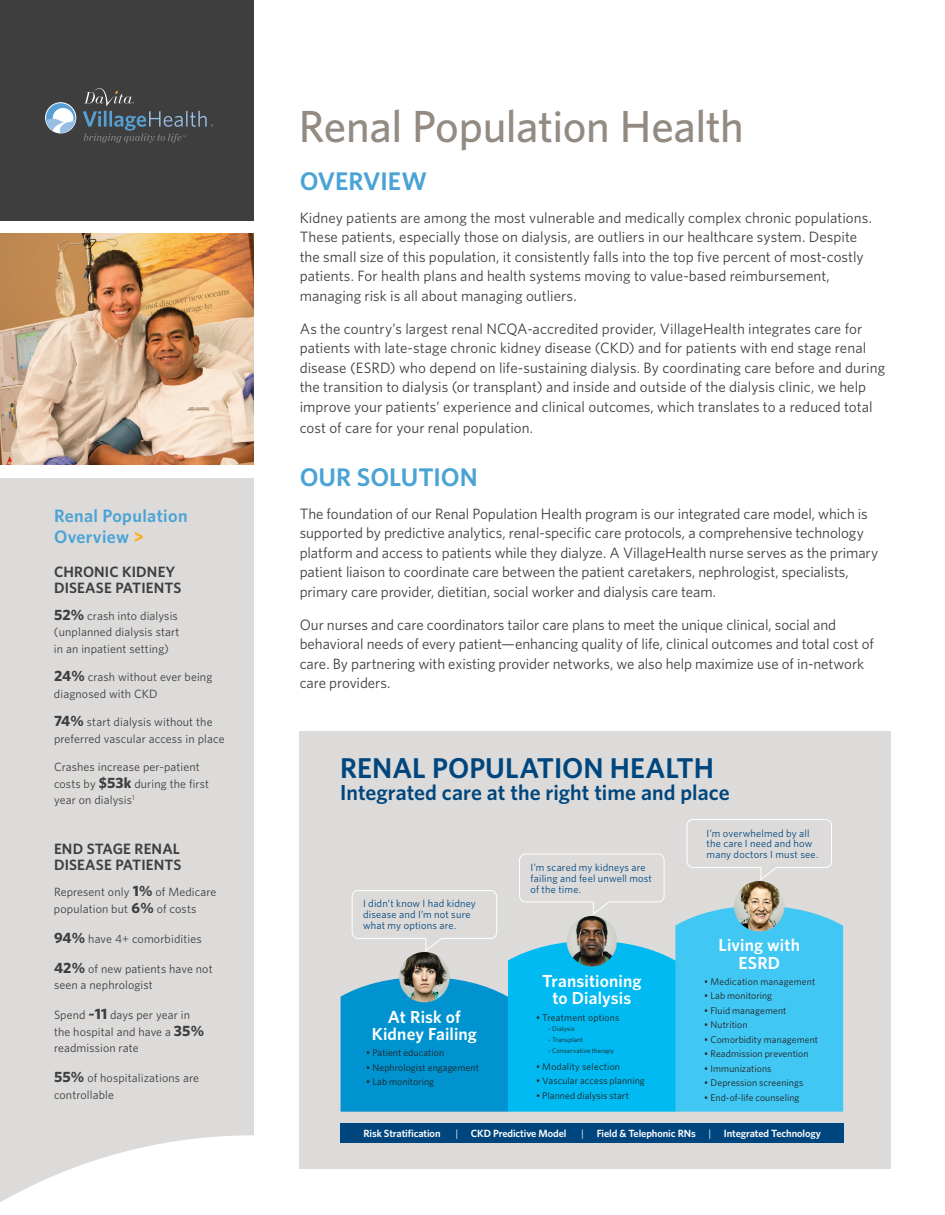
<style>
.page{position:relative;width:945px;height:1215px;background:#fff}
.page>*{position:absolute;margin:0;border:0;box-sizing:border-box;transform-origin:0 0}
.t1{font:500 45px "Whitney";letter-spacing:-.01em;color:#938b82}
.t2{font:600 28.65px "Whitney";color:#00467e}
.t3{font:600 25.5px "Whitney";color:#4aa3d5}
.t4{font:600 21.75px "Whitney";color:#00467e}
.t5{font:600 18px/21.6px "Whitney";letter-spacing:.02em;color:#4aa3d5}
.t6{font:600 17.4px/17.4px "Whitney";letter-spacing:.005em;color:#fff;text-align:center}
.t7{font:15px/19.5px "Whitney";color:#3e3e3f}
.t8{font:600 15px/16.5px "Whitney";letter-spacing:.01em;color:#3e3e3f}
.t9{font:600 14.25px "Whitney";letter-spacing:-.01em;color:#fff}
.t10{font:12px/16.5px "Whitney";letter-spacing:.01em;color:#3e3e3f}
.t11{font:10.5px/10.8px "Whitney";letter-spacing:.02em;color:#00467e}
.t12{font:600 10.5px "Whitney";letter-spacing:-.01em;color:#fff}
.t13{font:9.75px "Whitney";letter-spacing:.01em;color:#231f20}
.t14{font:6.75px "Whitney";letter-spacing:.02em;color:#231f20}
.s1{font-weight:700;color:#faaf18}
.s2{font-weight:700;font-size:15px}
.s3{font-weight:400}
</style>
<div class="page">
<div style="left:0;top:478px;width:253px;height:724px;background:#dddbd9"></div>
<svg style="left:1px;top:1135px;width:299px;height:67px"></svg>
<div style="left:0;top:0;width:253px;height:221px;background:#3e3e3f"></div>
<svg style="left:46px;top:103px;width:30px;height:30px"></svg>
<div style="left:46px;top:103px;width:30px;height:30px;border:1px solid #fff;border-radius:50%"></div>
<div style="left:53px;top:108px;width:20px;height:21px;background:#fff;border-radius:50%"></div>
<svg style="left:46px;top:119px;width:30px;height:14px"></svg>
<svg style="left:83px;top:88px;width:130px;height:55px"></svg>
<div style="left:300px;top:732px;width:591px;height:437px;background:#dddbd9"></div>
<div style="left:341px;top:1123px;width:503px;height:19px;background:#00467e"></div>
<svg style="left:341px;top:819px;width:502px;height:293px"></svg>
<img style="left:0;top:234px;width:253px;height:231px">
<p class="t5" style="left:54px;top:504px;width:135px">Renal Population<br>Overview <span class="s1">&gt;</span></p>
<p class="t8" style="left:54px;top:563px;width:129px">CHRONIC KIDNEY<br>DISEASE PATIENTS</p>
<p class="t10" style="left:54px;top:607px;width:127px"><span class="s2">52%</span> crash into dialysis (unplanned dialysis start in an inpatient setting)</p>
<p class="t10" style="left:54px;top:668px;width:160px"><span class="s2">24%</span> crash without ever being diagnosed with CKD</p>
<p class="t10" style="left:54px;top:713px;width:172px"><span class="s2">74%</span> start dialysis without the preferred vascular access in place</p>
<p class="t10" style="left:54px;top:758px;width:157px">Crashes increase per-patient costs by <span class="s2">$53k</span> during the first year on dialysis<sup>1</sup></p>
<p class="t8" style="left:54px;top:840px;width:129px">END STAGE RENAL<br>DISEASE PATIENTS</p>
<p class="t10" style="left:54px;top:884px;width:164px">Represent only <span class="s2">1%</span> of Medicare population but <span class="s2">6%</span> of costs</p>
<p class="t10" style="left:54px;top:930px;width:149px"><span class="s2">94%</span> have 4+ comorbidities</p>
<p class="t10" style="left:54px;top:960px;width:160px"><span class="s2">42%</span> of new patients have not seen a nephrologist</p>
<p class="t10" style="left:54px;top:1007px;width:152px">Spend <span class="s2">~11</span> days per year in the hospital and have a <span class="s2">35% </span>readmission rate</p>
<p class="t10" style="left:54px;top:1070px;width:147px"><span class="s2">55%</span> of hospitalizations are controllable</p>
<h1 class="t1" style="left:299px;top:96px;width:446px">Renal Population Health</h1>
<h3 class="t3" style="left:300px;top:164px;width:129px">OVERVIEW</h3>
<p class="t7" style="left:300px;top:207px;width:574px">Kidney patients are among the most vulnerable and medically complex chronic populations.<br>These patients, especially those on dialysis, are outliers in our healthcare system. Despite the small size of this population, it consistently falls into the top five percent of most-costly patients. For health plans and health systems moving to value-based reimbursement, managing risk is all about managing outliers.</p>
<p class="t7" style="left:300px;top:318px;width:587px">As the country’s largest renal NCQA-accredited provider, VillageHealth integrates care for patients with late-stage chronic kidney disease (CKD) and for patients with end stage renal disease (ESRD) who depend on life-sustaining dialysis. By coordinating care before and during the transition to dialysis (or transplant) and inside and outside of the dialysis clinic, we help improve your patients’ experience and clinical outcomes, which translates to a reduced total</p>
<p class="t7" style="left:300px;top:417px;width:235px">cost of care for your renal population.</p>
<h3 class="t3" style="left:300px;top:460px;width:180px">OUR SOLUTION</h3>
<p class="t7" style="left:300px;top:503px;width:580px">The foundation of our Renal Population Health program is our integrated care model, which is supported by predictive analytics, renal-specific care protocols, a comprehensive technology platform and access to patients while they dialyze. A VillageHealth nurse serves as the primary patient liaison to coordinate care between the patient caretakers, nephrologist, specialists, primary care provider, dietitian, social worker and dialysis care team.</p>
<p class="t7" style="left:300px;top:614px;width:576px">Our nurses and care coordinators tailor care plans to meet the unique clinical, social and behavioral needs of every patient—enhancing quality of life, clinical outcomes and total cost of care. By partnering with existing provider networks, we also help maximize use of in-network care providers.</p>
<h2 class="t2" style="left:340px;top:749px;width:376px">RENAL POPULATION HEALTH</h2>
<h3 class="t4" style="left:340px;top:778px;width:391px">Integrated care at the right time and place</h3>
<p class="t11" style="left:363px;top:898px;width:114px">I didn’t know I had kidney disease and I’m not sure what my options are.</p>
<p class="t6" style="left:372px;top:1008px;width:107px">At Risk of<br>Kidney Failing</p>
<p class="t13" style="left:366px;top:1046px;width:79px">• Patient education</p>
<p class="t13" style="left:366px;top:1061px;width:114px">• Nephrologist engagement</p>
<p class="t13" style="left:366px;top:1075px;width:69px">• Lab monitoring</p>
<p class="t11" style="left:531px;top:862px;width:123px">I’m scared my kidneys are failing and feel unwell most of the time.</p>
<p class="t6" style="left:542px;top:972px;width:101px">Transitioning to Dialysis</p>
<p class="t13" style="left:536px;top:1011px;width:85px">• Treatment options</p>
<p class="t14" style="left:548px;top:1025px;width:28px">- Dialysis</p>
<p class="t14" style="left:548px;top:1035px;width:36px">- Transplant</p>
<p class="t14" style="left:548px;top:1046px;width:67px">- Conservative therapy</p>
<p class="t13" style="left:536px;top:1060px;width:86px">• Modality selection</p>
<p class="t13" style="left:536px;top:1075px;width:110px">• Vascular access planning</p>
<p class="t13" style="left:536px;top:1089px;width:94px">• Planned dialysis start</p>
<p class="t11" style="left:707px;top:827px;width:113px">I’m overwhelmed by all the care I need and how many doctors I must see.</p>
<p class="t6" style="left:719px;top:936px;width:83px">Living with<br>ESRD</p>
<p class="t13" style="left:704px;top:975px;width:113px">• Medication management</p>
<p class="t13" style="left:704px;top:990px;width:69px">• Lab monitoring</p>
<p class="t13" style="left:704px;top:1004px;width:84px">• Fluid management</p>
<p class="t13" style="left:704px;top:1019px;width:45px">• Nutrition</p>
<p class="t13" style="left:704px;top:1033px;width:115px">• Comorbidity management</p>
<p class="t13" style="left:704px;top:1048px;width:106px">• Readmission prevention</p>
<p class="t13" style="left:704px;top:1062px;width:69px">• Immunizations</p>
<p class="t13" style="left:704px;top:1077px;width:101px">• Depression screenings</p>
<p class="t13" style="left:704px;top:1091px;width:97px">• End-of-life counseling</p>
<p class="t9" style="left:319px;top:1122px;width:549px">Risk Stratification <span class="s3">|</span> CKD Predictive Model <span class="s3">|</span> Field &amp; Telephonic RNs <span class="s3">|</span> Integrated Technology</p>
<p class="t12" style="left:364px;top:1126px;width:79px">Risk Stratification</p>
<p class="t12" style="left:455px;top:1126px;width:113px"><span class="s3">|</span> CKD Predictive Model</p>
<p class="t12" style="left:581px;top:1126px;width:241px"><span class="s3">|</span> Field &amp; Telephonic RNs <span class="s3">|</span> Integrated Technology</p>
</div>
